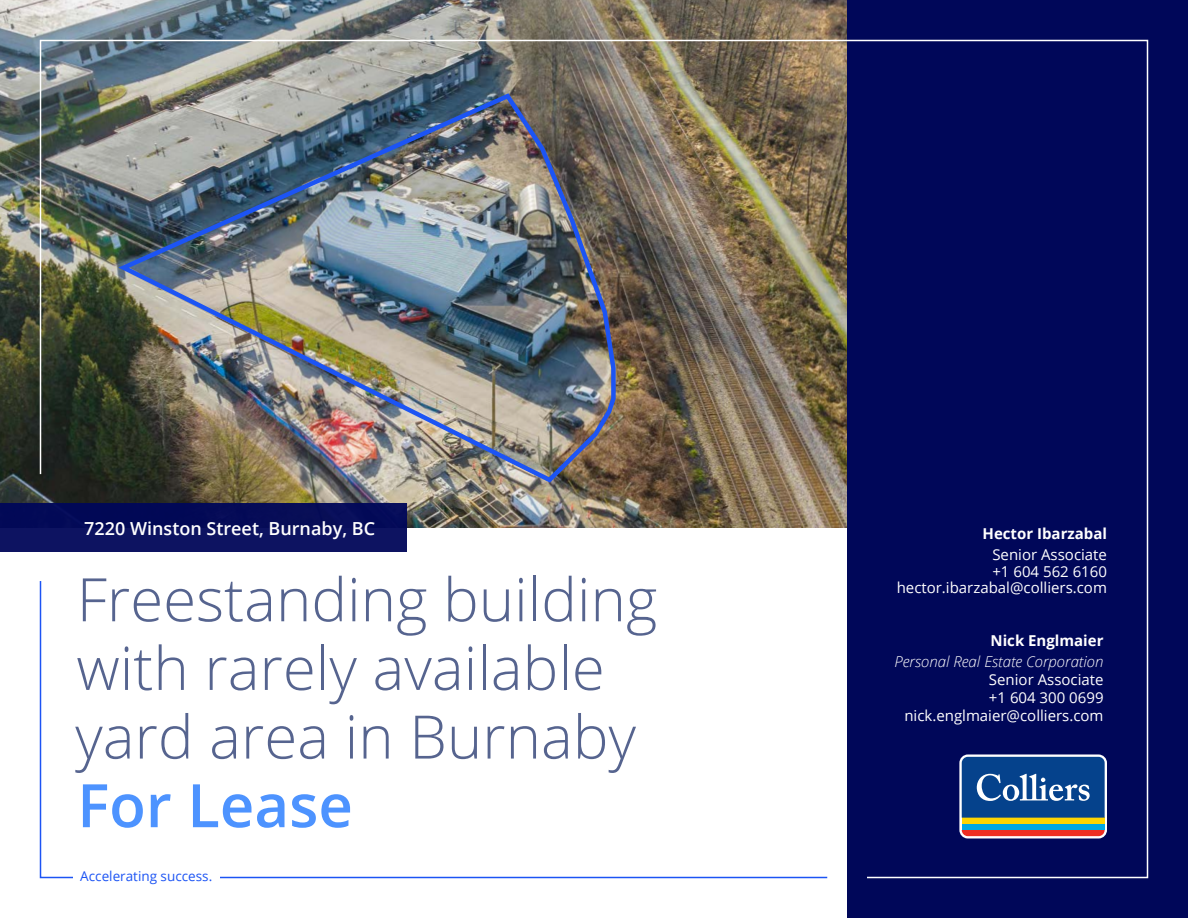
<style>
.page{position:relative;width:1188px;height:918px;background:#fff}
.page>*{position:absolute;margin:0;border:0;box-sizing:border-box;transform-origin:0 0}
.t1{font:300 60px/68.7px "Open Sans";color:#56648f}
.Body_Text_-_Dark_Blue_CMYK{font:600 18px "Open Sans";color:#fff}
.t2{font:15px "Open Sans";color:#fff}
.t3{font:italic 300 15px "Open Sans";color:#fff}
.t4{font:700 15px "Open Sans";color:#fff}
.Body_Text_-_White_CMYK{font:13.5px "Open Sans";color:#1c54f4}
.s1{font-weight:600;color:#4d93ff}
</style>
<div class="page">
<img style="left:0;top:0;width:847px;height:504px">
<div style="left:0;top:504px;width:407px;height:48px;background:#080f5d"></div>
<div style="left:847px;top:0;width:341px;height:918px;background:#000759"></div>
<img style="left:39px;top:39px;width:1110px;height:840px">
<div style="left:73px;top:871px;width:146px;height:10px;background:#fff"></div>
<svg style="left:959px;top:754px;width:148px;height:84px"></svg>
<div style="left:962px;top:824px;width:143px;height:6px;background:#00a8e4"></div>
<div style="left:962px;top:818px;width:143px;height:6px;background:#fed503"></div>
<svg style="left:962px;top:830px;width:143px;height:6px"></svg>
<svg style="left:962px;top:757px;width:143px;height:61px;background:#225797"></svg>
<p class="Body_Text_-_Dark_Blue_CMYK" style="left:84px;top:516px;width:292px">7220 Winston Street, Burnaby, BC</p>
<p class="t1" style="left:75px;top:564px;width:584px">Freestanding building with rarely available yard area in Burnaby<br><span class="s1">For Lease</span></p>
<p class="Body_Text_-_White_CMYK" style="left:80px;top:867px;width:133px">Accelerating success.</p>
<p class="t4" style="left:983px;top:523px;width:126px">Hector Ibarzabal</p>
<p class="t2" style="left:992px;top:544px;width:116px">Senior Associate</p>
<p class="t2" style="left:992px;top:561px;width:116px">+1 604 562 6160</p>
<p class="t2" style="left:897px;top:577px;width:212px">hector.ibarzabal@colliers.com</p>
<p class="t4" style="left:991px;top:630px;width:115px">Nick Englmaier</p>
<p class="t3" style="left:894px;top:651px;width:211px">Personal Real Estate Corporation</p>
<p class="t2" style="left:989px;top:669px;width:116px">Senior Associate</p>
<p class="t2" style="left:989px;top:687px;width:116px">+1 604 300 0699</p>
<p class="t2" style="left:904px;top:705px;width:201px">nick.englmaier@colliers.com</p>
</div>
